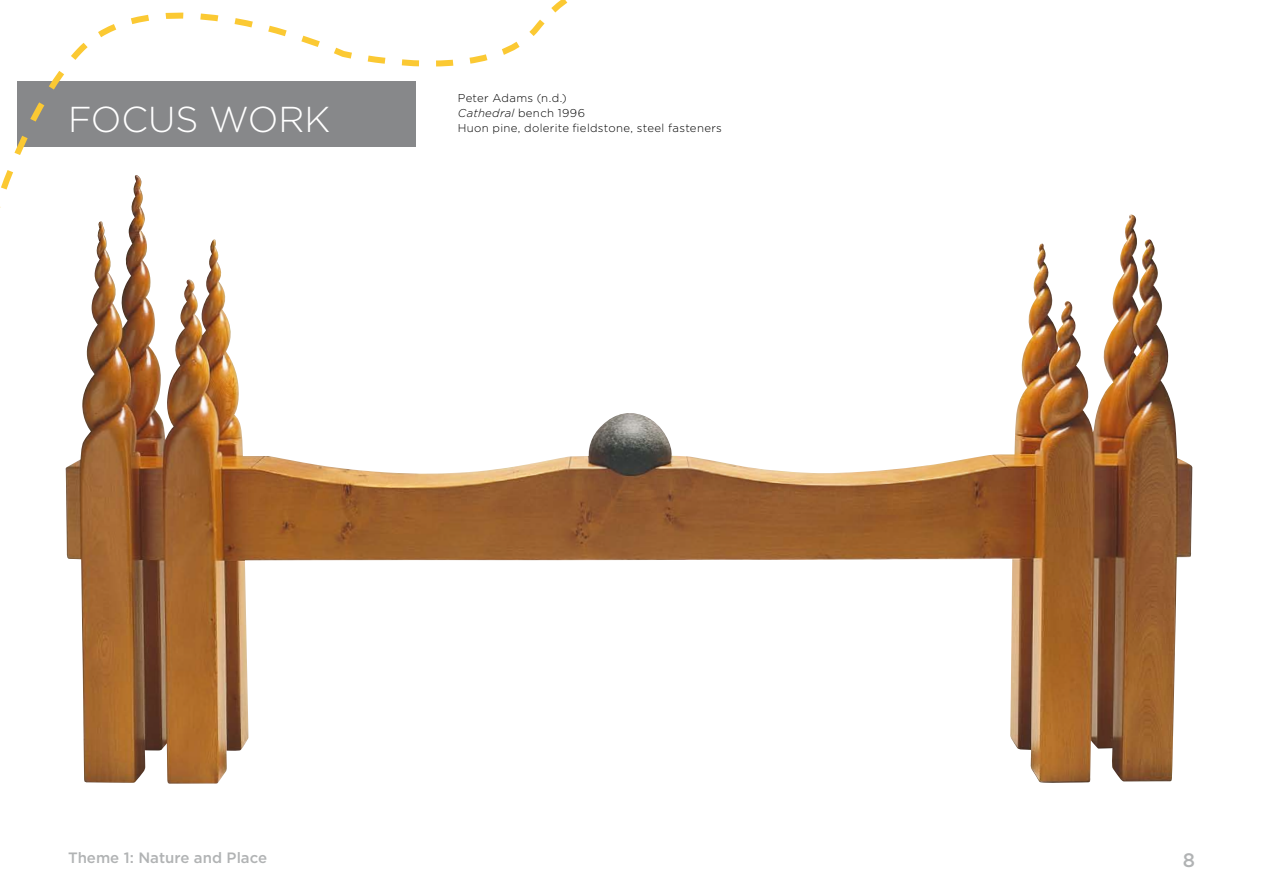
<style>
.page{position:relative;width:1263px;height:893px;background:#fff}
.page>*{position:absolute;margin:0;border:0;box-sizing:border-box;transform-origin:0 0}
.t1{font:300 36px "Gotham";color:#fff}
.t2{font:500 19.5px "Gotham";color:#b1b3b4}
.t3{font:500 15px "Gotham";color:#b1b3b4}
.t4{font:300 11.4px/15px "Gotham";letter-spacing:.025em;color:#000}
.s1{font-style:italic}
</style>
<div class="page">
<img style="left:65px;top:214px;width:1127px;height:570px">
<svg style="left:0;top:0;width:652px;height:292px"></svg>
<h1 class="t1" style="left:68px;top:99px;width:235px">Focus work</h1>
<p class="t4" style="left:458px;top:90px;width:129px">Peter Adams (n.d.)<br><span class="s1">Cathedral</span> bench 1996</p>
<p class="t4" style="left:458px;top:120px;width:266px">Huon pine, dolerite fieldstone, steel fasteners</p>
<h3 class="t3" style="left:68px;top:849px;width:201px">Theme 1: Nature and Place</h3>
<h2 class="t2" style="left:1183px;top:849px;width:14px">8</h2>
</div>
